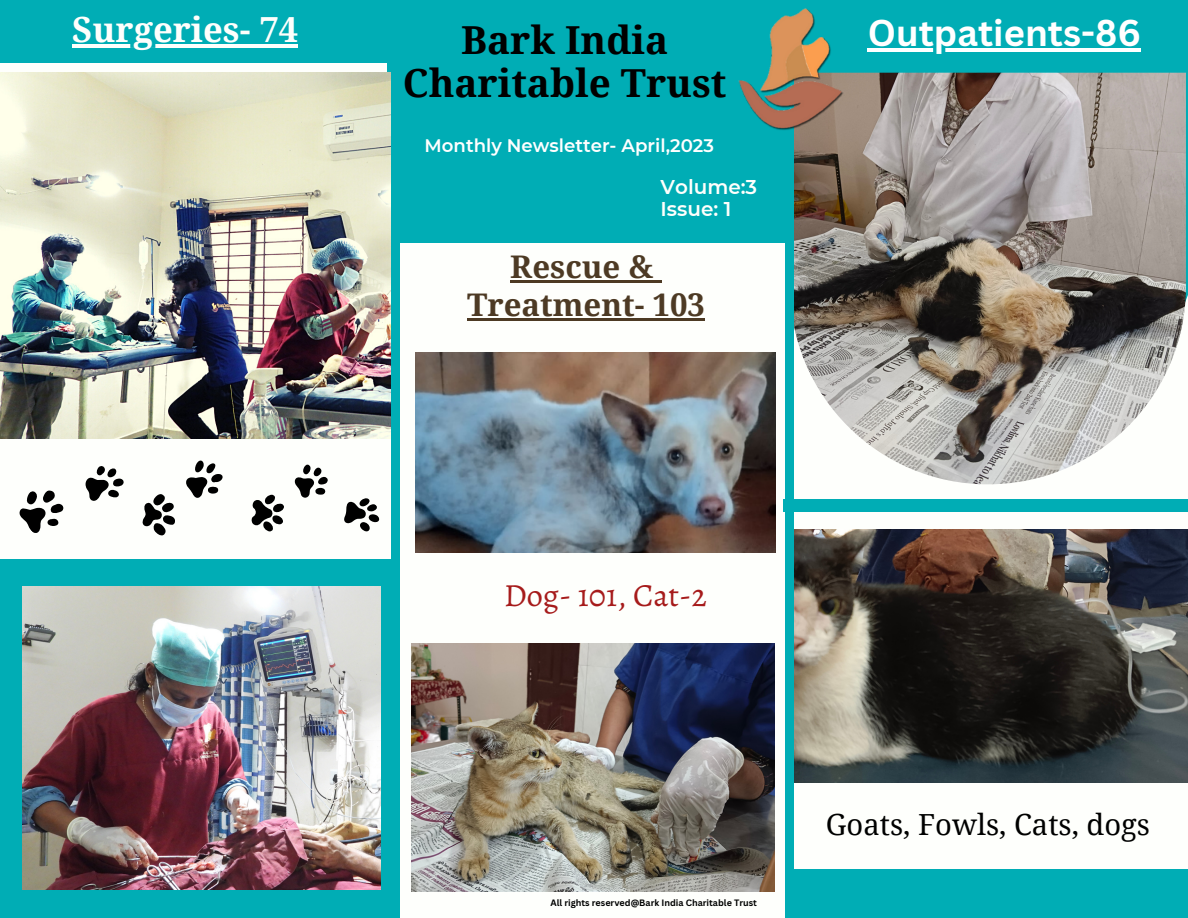
<style>
.page{position:relative;width:1188px;height:918px;background:#fff}
.page>*{position:absolute;margin:0;border:0;box-sizing:border-box;transform-origin:0 0}
.t1{font:700 38.55px/42.8px "Droid Serif";color:#000;text-align:center}
.t2{font:700 36.3px "Canva Sans";color:#fff}
.t3{font:700 34.65px "Droid Serif";color:#fefffc}
.t4{font:32.4px "Alegreya";color:#a61b1b}
.t5{font:700 31.2px/38.2px "Droid Serif";color:#4d3a24;text-align:center}
.t6{font:29.1px "Droid Serif";color:#000}
.t7{font:600 19.95px/21.3px "Montserrat";color:#fefffc}
.t8{font:600 18.15px "Montserrat";color:#fff}
.t9{font:700 9px "Canva Sans";color:#000}
</style>
<div class="page">
<img style="left:794px;top:529px;width:394px;height:254px">
<div style="left:789px;top:869px;width:399px;height:49px;background:#00adb5"></div>
<div style="left:388px;top:0;width:400px;height:243px;background:#00adb5"></div>
<div style="left:856px;top:0;width:332px;height:300px;background:#00adb5"></div>
<div style="left:0;top:560px;width:394px;height:358px;background:#00adb5"></div>
<div style="left:0;top:0;width:396px;height:63px;background:#00adb5"></div>
<img style="left:0;top:72px;width:392px;height:366px">
<img style="left:415px;top:353px;width:360px;height:200px">
<img style="left:411px;top:643px;width:364px;height:249px">
<img style="left:794px;top:73px;width:392px;height:411px">
<img style="left:23px;top:586px;width:357px;height:303px">
<svg style="left:251px;top:464px;width:77px;height:68px"></svg>
<svg style="left:142px;top:460px;width:81px;height:76px"></svg>
<svg style="left:19px;top:490px;width:45px;height:43px"></svg>
<svg style="left:344px;top:498px;width:36px;height:34px"></svg>
<svg style="left:85px;top:466px;width:39px;height:35px"></svg>
<div style="left:785px;top:0;width:9px;height:918px;background:#00adb5"></div>
<hr style="left:510px;top:280px;width:144px;height:3px;background:#4d3a24">
<svg style="left:654px;top:280px;width:8px;height:3px"></svg>
<hr style="left:467px;top:319px;width:238px;height:2px;background:#4d3a24">
<hr style="left:72px;top:44px;width:226px;height:3px;background:#fefffc">
<hr style="left:868px;top:48px;width:273px;height:4px;background:#fff">
<div style="left:392px;top:0;width:8px;height:918px;background:#00adb5"></div>
<div style="left:784px;top:499px;width:404px;height:13px;background:#00adb5"></div>
<img style="left:738px;top:0;width:118px;height:141px">
<h3 class="t3" style="left:72px;top:9px;width:227px">Surgeries- 74</h3>
<h1 class="t1" style="left:403px;top:19px;width:325px">Bark India<br>Charitable Trust</h1>
<h3 class="t8" style="left:425px;top:135px;width:291px">Monthly Newsletter- April,2023</h3>
<h3 class="t7" style="left:661px;top:176px;width:98px">Volume:3<br>Issue: 1</h3>
<h3 class="t5" style="left:467px;top:248px;width:239px">Rescue &amp;<br>Treatment- 103</h3>
<h2 class="t2" style="left:868px;top:7px;width:275px">Outpatients-86</h2>
<h3 class="t4" style="left:504px;top:573px;width:204px">Dog- 101, Cat-2</h3>
<p class="t9" style="left:550px;top:896px;width:208px">All rights reserved@Bark India Charitable Trust</p>
<h3 class="t6" style="left:826px;top:808px;width:326px">Goats, Fowls, Cats, dogs</h3>
</div>
